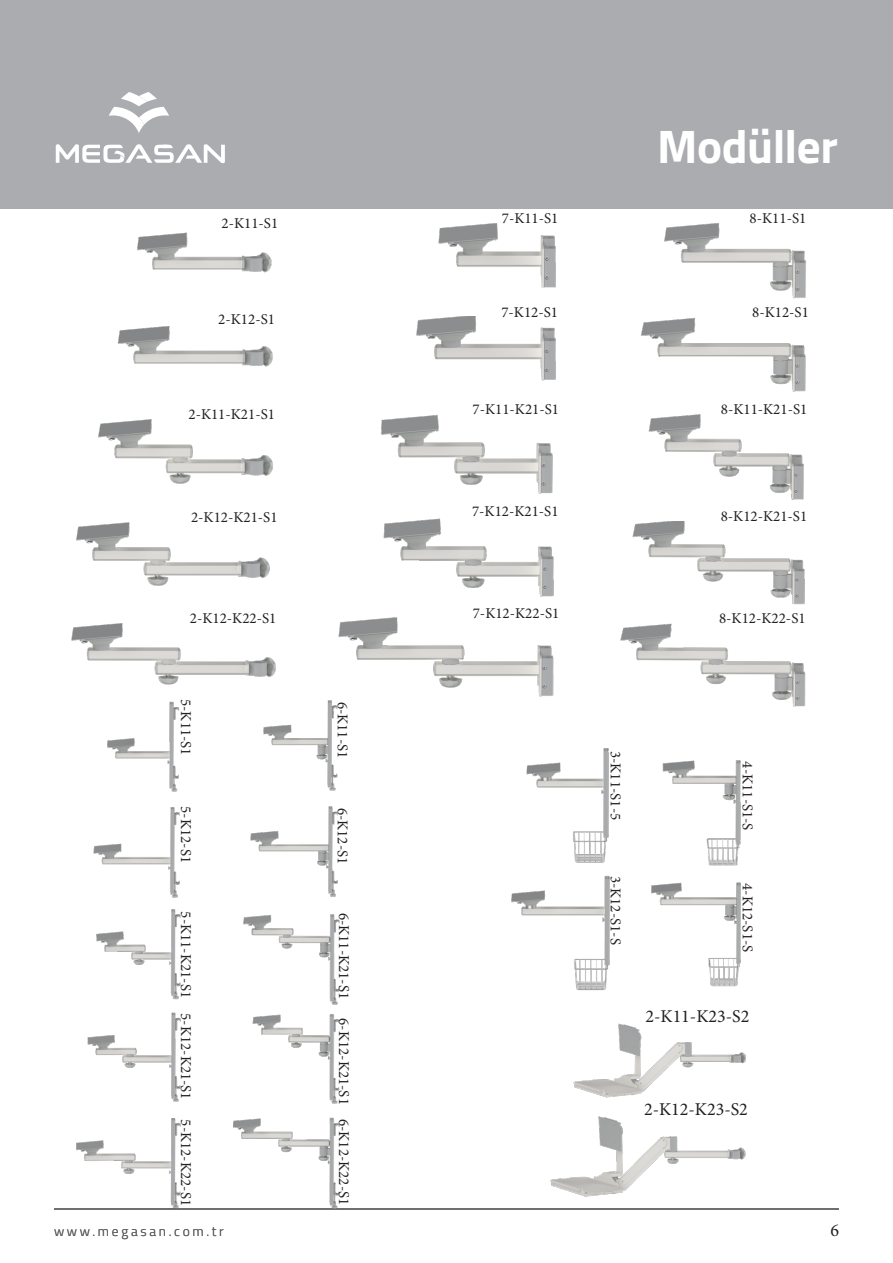
<style>
.page{position:relative;width:893px;height:1263px;background:#fff}
.page>*{position:absolute;margin:0;border:0;box-sizing:border-box;transform-origin:0 0}
.t1{font:700 47.1px "Titillium Web";letter-spacing:-.01em;color:#fff}
.t2{font:18px "Minion Pro";color:#231f20}
.t3{font:15px "Minion Pro";color:#231f20}
.t4{font:300 13.5px "Titillium Web";letter-spacing:.2em;color:#5b5b5e}
</style>
<div class="page">
<div style="left:0;top:0;width:893px;height:208px;background:#abacb0"></div>
<svg style="left:56px;top:144px;width:169px;height:19px"></svg>
<svg style="left:109px;top:92px;width:60px;height:41px"></svg>
<hr style="left:54px;top:1209px;width:785px;height:1px;background:#5c5c5f">
<img style="left:137px;top:232px;width:135px;height:41px">
<img style="left:117px;top:326px;width:156px;height:41px">
<img style="left:98px;top:419px;width:175px;height:65px">
<img style="left:76px;top:522px;width:194px;height:64px">
<img style="left:71px;top:623px;width:204px;height:62px">
<img style="left:438px;top:223px;width:118px;height:65px">
<img style="left:416px;top:316px;width:140px;height:65px">
<img style="left:381px;top:415px;width:172px;height:79px">
<img style="left:383px;top:518px;width:171px;height:79px">
<img style="left:338px;top:618px;width:216px;height:79px">
<img style="left:664px;top:223px;width:142px;height:76px">
<img style="left:640px;top:317px;width:166px;height:75px">
<img style="left:648px;top:414px;width:156px;height:86px">
<img style="left:632px;top:521px;width:173px;height:84px">
<img style="left:620px;top:623px;width:186px;height:84px">
<img style="left:107px;top:701px;width:73px;height:91px">
<img style="left:93px;top:807px;width:87px;height:91px">
<img style="left:74px;top:1118px;width:107px;height:91px">
<img style="left:87px;top:1013px;width:94px;height:89px">
<img style="left:96px;top:909px;width:85px;height:91px">
<img style="left:263px;top:700px;width:75px;height:91px">
<img style="left:250px;top:806px;width:88px;height:91px">
<img style="left:252px;top:1014px;width:87px;height:90px">
<img style="left:243px;top:914px;width:96px;height:91px">
<img style="left:234px;top:1117px;width:105px;height:92px">
<img style="left:526px;top:748px;width:83px;height:115px">
<img style="left:511px;top:876px;width:99px;height:115px">
<img style="left:662px;top:760px;width:79px;height:106px">
<img style="left:651px;top:882px;width:90px;height:105px">
<img style="left:573px;top:1023px;width:173px;height:75px">
<img style="left:550px;top:1116px;width:196px;height:81px">
<p class="t1" style="left:657px;top:110px;width:182px">Modüller</p>
<p class="t3" style="left:222px;top:213px;width:58px">2-K11-S1</p>
<p class="t3" style="left:502px;top:208px;width:58px">7-K11-S1</p>
<p class="t3" style="left:750px;top:208px;width:58px">8-K11-S1</p>
<p class="t3" style="left:218px;top:309px;width:58px">2-K12-S1</p>
<p class="t3" style="left:501px;top:302px;width:58px">7-K12-S1</p>
<p class="t3" style="left:752px;top:302px;width:58px">8-K12-S1</p>
<p class="t3" style="left:188px;top:405px;width:88px">2-K11-K21-S1</p>
<p class="t3" style="left:473px;top:399px;width:88px">7-K11-K21-S1</p>
<p class="t3" style="left:721px;top:400px;width:88px">8-K11-K21-S1</p>
<p class="t3" style="left:191px;top:507px;width:88px">2-K12-K21-S1</p>
<p class="t3" style="left:472px;top:501px;width:88px">7-K12-K21-S1</p>
<p class="t3" style="left:721px;top:506px;width:88px">8-K12-K21-S1</p>
<p class="t3" style="left:190px;top:609px;width:88px">2-K12-K22-S1</p>
<p class="t3" style="left:473px;top:603px;width:88px">7-K12-K22-S1</p>
<p class="t3" style="left:719px;top:608px;width:88px">8-K12-K22-S1</p>
<p class="t3" style="left:196px;top:699px;width:58px;rotate:90deg">5-K11-S1</p>
<p class="t3" style="left:196px;top:806px;width:58px;rotate:90deg">5-K12-S1</p>
<p class="t3" style="left:353px;top:701px;width:58px;rotate:90deg">6-K11-S1</p>
<p class="t3" style="left:353px;top:807px;width:58px;rotate:90deg">6-K12-S1</p>
<p class="t3" style="left:626px;top:751px;width:71px;rotate:90deg">3-K11-S1-5</p>
<p class="t3" style="left:757px;top:761px;width:71px;rotate:90deg">4-K11-S1-S</p>
<p class="t3" style="left:196px;top:911px;width:88px;rotate:90deg">5-K11-K21-S1</p>
<p class="t3" style="left:354px;top:912px;width:88px;rotate:90deg">6-K11-K21-S1</p>
<p class="t3" style="left:626px;top:876px;width:71px;rotate:90deg">3-K12-S1-S</p>
<p class="t3" style="left:757px;top:883px;width:71px;rotate:90deg">4-K12-S1-S</p>
<p class="t3" style="left:196px;top:1013px;width:88px;rotate:90deg">5-K12-K21-S1</p>
<p class="t3" style="left:354px;top:1018px;width:88px;rotate:90deg">6-K12-K21-S1</p>
<p class="t2" style="left:645px;top:1004px;width:105px">2-K11-K23-S2</p>
<p class="t2" style="left:644px;top:1098px;width:105px">2-K12-K23-S2</p>
<p class="t3" style="left:196px;top:1119px;width:88px;rotate:90deg">5-K12-K22-S1</p>
<p class="t3" style="left:354px;top:1119px;width:88px;rotate:90deg">6-K12-K22-S1</p>
<p class="t4" style="left:54px;top:1221px;width:171px">www.megasan.com.tr</p>
<p class="t2" style="left:830px;top:1218px;width:10px">6</p>
</div>
